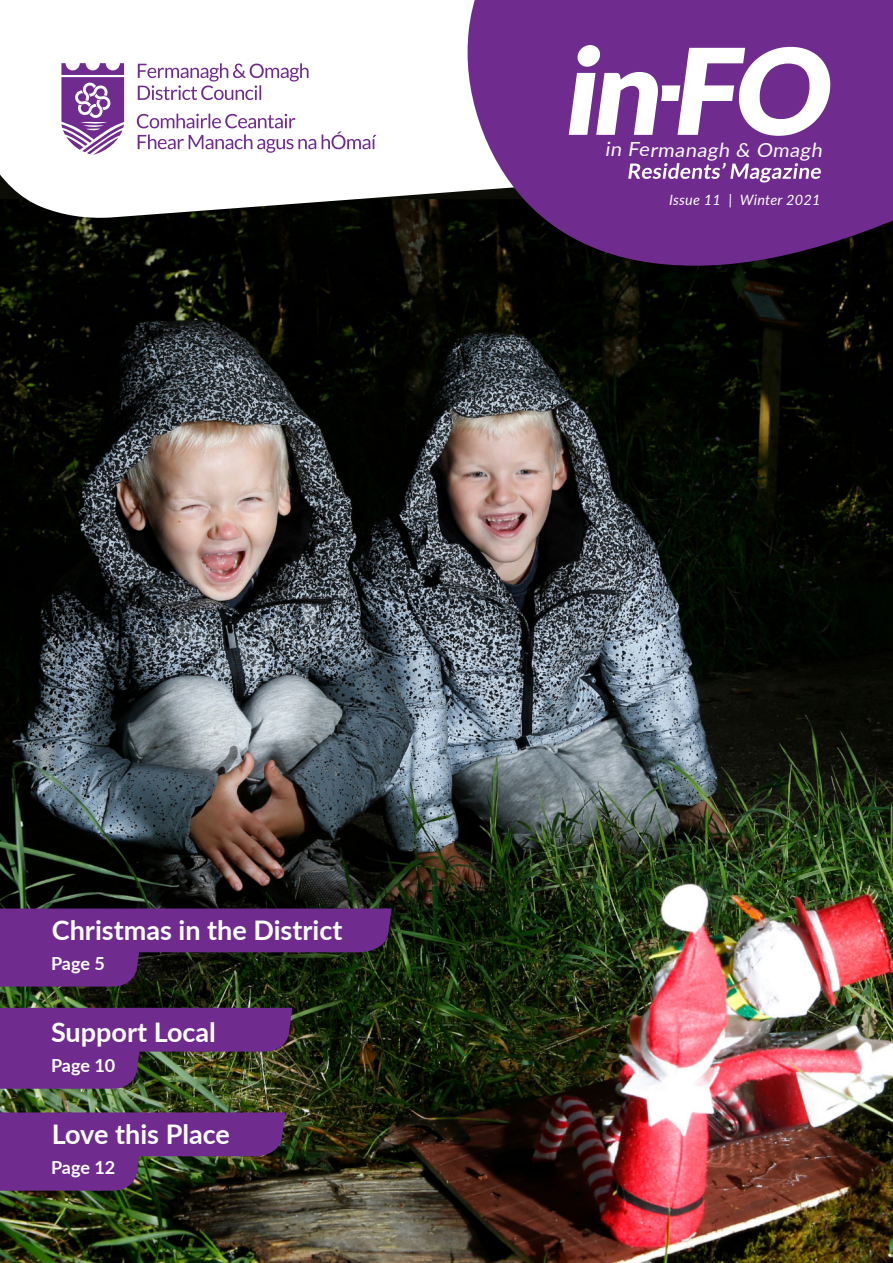
<style>
.page{position:relative;width:893px;height:1263px;background:#fff}
.page>*{position:absolute;margin:0;border:0;box-sizing:border-box;transform-origin:0 0}
.t1{font:700 27px "Lato";color:#fff}
.t2{font:italic 19.5px "Lato";color:#fff}
.t3{font:700 18px "Lato";letter-spacing:-.01em;color:#fff}
.t4{font:italic 14.25px "Lato";color:#fff}
</style>
<div class="page">
<img style="left:0;top:219px;width:893px;height:1044px">
<svg style="left:0;top:134px;width:465px;height:85px"></svg>
<svg style="left:465px;top:0;width:428px;height:267px;background:#662c7f"></svg>
<svg style="left:61px;top:63px;width:315px;height:92px"></svg>
<svg style="left:628px;top:163px;width:193px;height:20px"></svg>
<svg style="left:569px;top:45px;width:262px;height:91px"></svg>
<svg style="left:0;top:908px;width:392px;height:78px;background:#542768"></svg>
<svg style="left:0;top:1112px;width:285px;height:79px;background:#5f2d72"></svg>
<img style="left:0;top:1008px;width:292px;height:81px">
<p class="t2" style="left:605px;top:136px;width:223px">in Fermanagh &amp; Omagh</p>
<p class="t4" style="left:669px;top:190px;width:153px">Issue 11 | Winter 2021</p>
<p class="t1" style="left:52px;top:911px;width:292px">Christmas in the District</p>
<p class="t3" style="left:51px;top:950px;width:55px">Page 5</p>
<p class="t1" style="left:51px;top:1012px;width:166px">Support Local</p>
<p class="t3" style="left:51px;top:1052px;width:66px">Page 10</p>
<p class="t1" style="left:52px;top:1115px;width:180px">Love this Place</p>
<p class="t3" style="left:51px;top:1154px;width:66px">Page 12</p>
</div>
